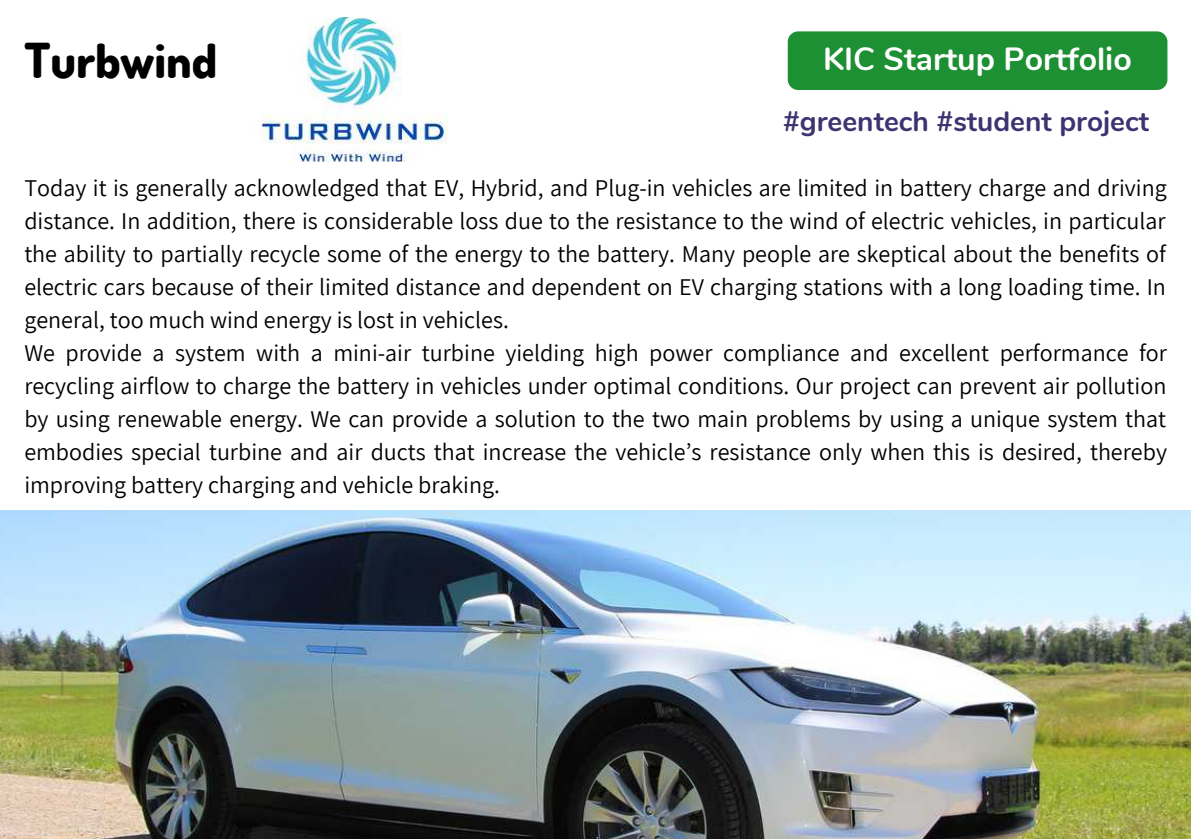
<style>
.page{position:relative;width:1191px;height:839px;background:#fff}
.page>*{position:absolute;margin:0;border:0;box-sizing:border-box;transform-origin:0 0}
.t1{font:800 48px "Dosis";color:#000}
.t2{font:700 32px "Nunito";color:#fff}
.t3{font:700 28px "Nunito";color:#3c3471}
.t4{font:24px/33px "Assistant";color:#000}
</style>
<div class="page">
<img style="left:0;top:510px;width:1191px;height:329px">
<img style="left:261px;top:18px;width:187px;height:144px">
<div style="left:788px;top:31px;width:379px;height:59px;background:#1e9034;border-radius:10px"></div>
<h1 class="t1" style="left:24px;top:29px;width:194px">Turbwind</h1>
<h2 class="t2" style="left:823px;top:38px;width:310px">KIC Startup Portfolio</h2>
<p class="t3" style="left:783px;top:103px;width:368px">#greentech #student project</p>
<p class="t4" style="left:24px;top:171px;width:1144px">Today it is generally acknowledged that EV, Hybrid, and Plug-in vehicles are limited in battery charge and driving distance. In addition, there is considerable loss due to the resistance to the wind of electric vehicles, in particular the ability to partially recycle some of the energy to the battery. Many people are skeptical about the benefits of electric cars because of their limited distance and dependent on EV charging stations with a long loading time. In general, too much wind energy is lost in vehicles.<br>We provide a system with a mini-air turbine yielding high power compliance and excellent performance for recycling airflow to charge the battery in vehicles under optimal conditions. Our project can prevent air pollution by using renewable energy. We can provide a solution to the two main problems by using a unique system that embodies special turbine and air ducts that increase the vehicle’s resistance only when this is desired, thereby improving battery charging and vehicle braking.</p>
</div>
